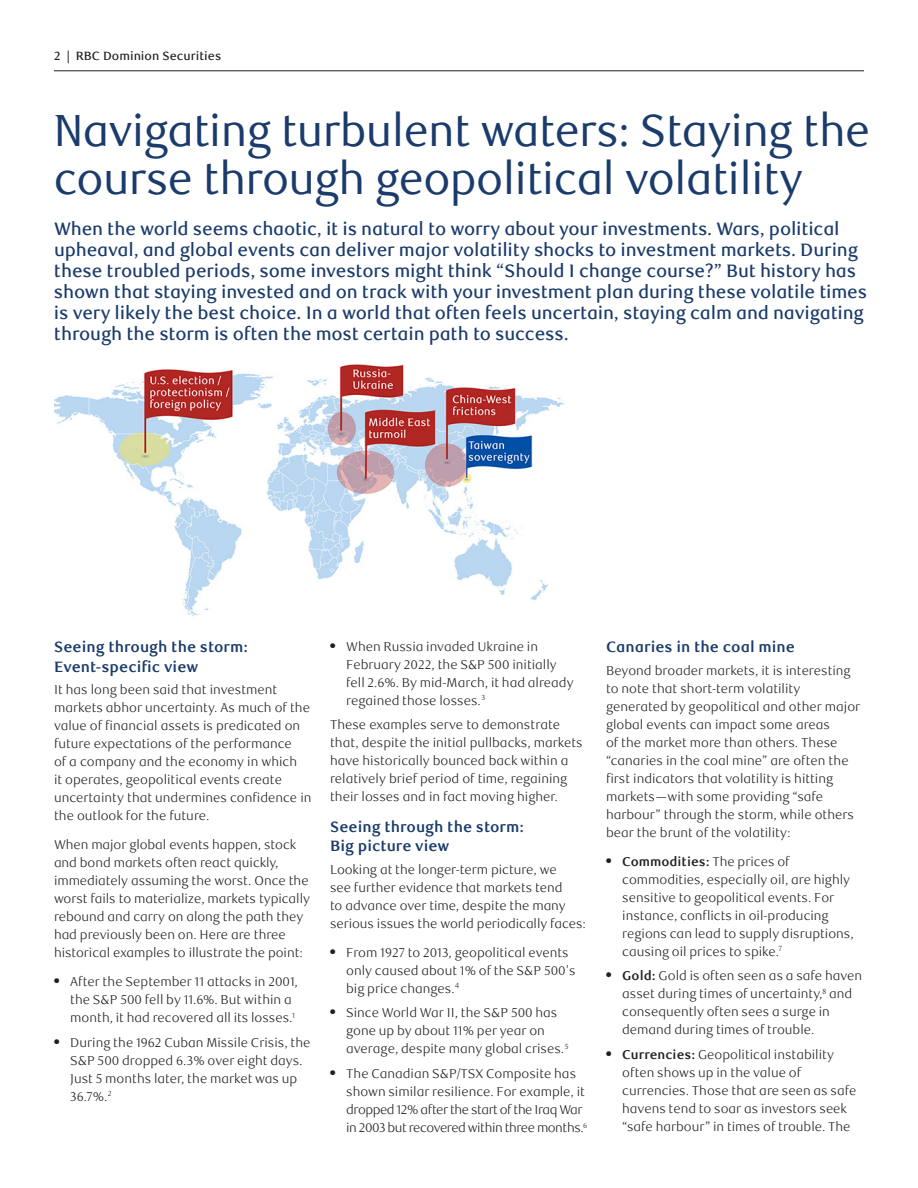
<style>
.page{position:relative;width:918px;height:1188px;background:#fff}
.page>*{position:absolute;margin:0;border:0;box-sizing:border-box;transform-origin:0 0}
.t1{font:45px/48px "RBC Display";color:#1a3b6b}
.t2{font:500 18px/21px "RBC Text";letter-spacing:-.01em;color:#1a3b6b}
.t3{font:700 15px/19.5px "RBC Text";color:#1a3b6b}
.t4{font:300 12.75px/18px "RBC Text";color:#231f20}
.t5{font:500 12px "RBC Text";color:#231f20}
.s1{font-weight:700}
</style>
<div class="page">
<hr style="left:54px;top:71px;width:810px;height:1px;background:#231f20">
<img style="left:54px;top:364px;width:511px;height:253px">
<p class="t5" style="left:54px;top:49px;width:169px">2 | RBC Dominion Securities</p>
<h1 class="t1" style="left:54px;top:107px;width:818px">Navigating turbulent waters: Staying the course through geopolitical volatility</h1>
<p class="t2" style="left:54px;top:219px;width:815px">When the world seems chaotic, it is natural to worry about your investments. Wars, political upheaval, and global events can deliver major volatility shocks to investment markets. During these troubled periods, some investors might think “Should I change course?” But history has shown that staying invested and on track with your investment plan during these volatile times is very likely the best choice. In a world that often feels uncertain, staying calm and navigating through the storm is often the most certain path to success.</p>
<p class="t3" style="left:54px;top:638px;width:196px">Seeing through the storm:<br>Event-specific view</p>
<p class="t4" style="left:54px;top:681px;width:259px">It has long been said that investment markets abhor uncertainty. As much of the value of financial assets is predicated on future expectations of the performance<br>of a company and the economy in which<br>it operates, geopolitical events create uncertainty that undermines confidence in the outlook for the future.</p>
<p class="t4" style="left:54px;top:836px;width:257px">When major global events happen, stock and bond markets often react quickly, immediately assuming the worst. Once the worst fails to materialize, markets typically rebound and carry on along the path they had previously been on. Here are three historical examples to illustrate the point:</p>
<p class="t4" style="left:70px;top:973px;width:229px;text-indent:-16px">● After the September 11 attacks in 2001, the S&amp;P 500 fell by 11.6%. But within a month, it had recovered all its losses.<sup>1</sup></p>
<p class="t4" style="left:70px;top:1034px;width:242px;text-indent:-16px">● During the 1962 Cuban Missile Crisis, the<br>S&amp;P 500 dropped 6.3% over eight days.<br>Just 5 months later, the market was up<br>36.7%.<sup>2</sup></p>
<p class="t4" style="left:346px;top:638px;width:229px;text-indent:-16px">● When Russia invaded Ukraine in February 2022, the S&amp;P 500 initially fell 2.6%. By mid-March, it had already regained those losses.<sup>3</sup></p>
<p class="t4" style="left:330px;top:716px;width:254px">These examples serve to demonstrate that, despite the initial pullbacks, markets have historically bounced back within a relatively brief period of time, regaining their losses and in fact moving higher.</p>
<p class="t3" style="left:330px;top:817px;width:196px">Seeing through the storm:<br>Big picture view</p>
<p class="t4" style="left:330px;top:861px;width:258px">Looking at the longer-term picture, we<br>see further evidence that markets tend<br>to advance over time, despite the many serious issues the world periodically faces:</p>
<p class="t4" style="left:346px;top:943px;width:231px;text-indent:-16px">● From 1927 to 2013, geopolitical events only caused about 1% of the S&amp;P 500's big price changes.<sup>4</sup></p>
<p class="t4" style="left:346px;top:1004px;width:224px;text-indent:-16px">● Since World War II, the S&amp;P 500 has gone up by about 11% per year on average, despite many global crises.<sup>5</sup></p>
<p class="t4" style="left:346px;top:1065px;width:243px;text-indent:-16px">● The Canadian S&amp;P/TSX Composite has shown similar resilience. For example, it dropped 12% after the start of the Iraq War in 2003 but recovered within three months.<sup>6</sup></p>
<p class="t3" style="left:606px;top:638px;width:190px">Canaries in the coal mine</p>
<p class="t4" style="left:606px;top:662px;width:256px">Beyond broader markets, it is interesting to note that short-term volatility generated by geopolitical and other major global events can impact some areas<br>of the market more than others. These “canaries in the coal mine” are often the first indicators that volatility is hitting markets—with some providing “safe harbour” through the storm, while others bear the brunt of the volatility:</p>
<p class="t4" style="left:622px;top:853px;width:233px;text-indent:-16px">● <span class="s1">Commodities:</span> The prices of commodities, especially oil, are highly sensitive to geopolitical events. For instance, conflicts in oil-producing regions can lead to supply disruptions, causing oil prices to spike.<sup>7</sup></p>
<p class="t4" style="left:622px;top:967px;width:242px;text-indent:-16px">● <span class="s1">Gold:</span> Gold is often seen as a safe haven asset during times of uncertainty,<sup>8</sup> and consequently often sees a surge in demand during times of trouble.</p>
<p class="t4" style="left:622px;top:1046px;width:236px;text-indent:-16px">● <span class="s1">Currencies:</span> Geopolitical instability often shows up in the value of currencies. Those that are seen as safe havens tend to soar as investors seek “safe harbour” in times of trouble. The</p>
</div>
